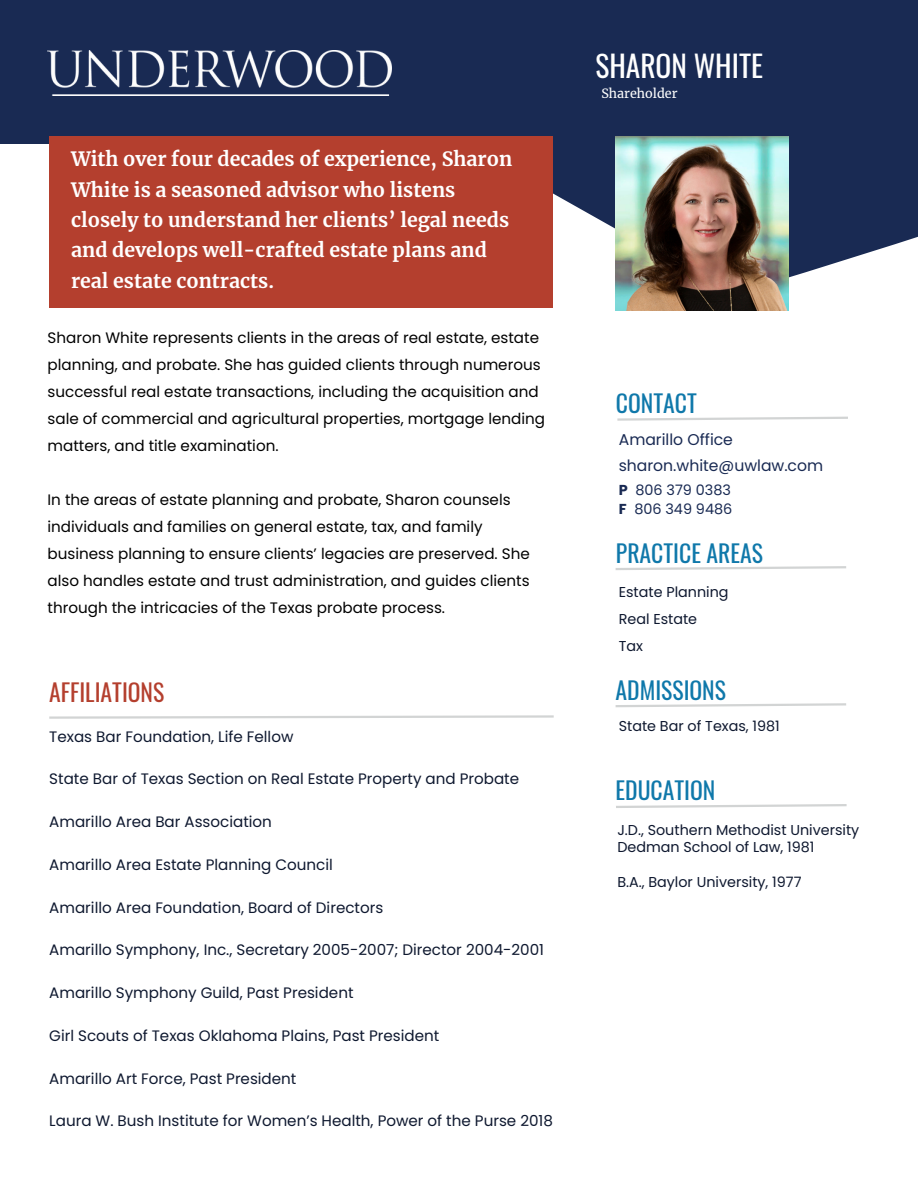
<style>
.page{position:relative;width:918px;height:1188px;background:#fff}
.page>*{position:absolute;margin:0;border:0;box-sizing:border-box;transform-origin:0 0}
.t1{font:29.4px "Oswald";color:#fff}
.t2{font:23.7px "Oswald";color:#0f78aa}
.t3{font:23.7px "Oswald";color:#b43f2e}
.t4{font:700 19.5px/30.3px "Merriweather";color:#fff}
.t5{font:15.6px "Poppins";color:#192a53}
.t6{font:15.15px/27px "Poppins";color:#000}
.t7{font:15.15px "Poppins";color:#0e182f}
.t8{font:14.4px "Poppins";color:#192a53}
.t9{font:14.25px/16.8px "Poppins";color:#0e182f}
.t10{font:12.6px "Merriweather";color:#fff}
.s1{font-weight:700}
</style>
<div class="page">
<div style="left:0;top:0;width:794px;height:144px;background:#192a53"></div>
<svg style="left:220px;top:0;width:698px;height:292px"></svg>
<img style="left:48px;top:50px;width:344px;height:45px">
<svg style="left:615px;top:566px;width:231px;height:4px"></svg>
<svg style="left:615px;top:703px;width:231px;height:5px"></svg>
<svg style="left:616px;top:804px;width:231px;height:4px"></svg>
<div style="left:49px;top:136px;width:503px;height:172px;background:#b43f2e"></div>
<svg style="left:617px;top:416px;width:231px;height:5px"></svg>
<img style="left:616px;top:136px;width:173px;height:174px">
<svg style="left:49px;top:715px;width:505px;height:4px"></svg>
<p class="t4" style="left:71px;top:144px;width:443px">With over four decades of experience, Sharon White is a seasoned advisor who listens closely to understand her clients’ legal needs and develops well-crafted estate plans and real estate contracts.</p>
<p class="t6" style="left:48px;top:324px;width:499px">Sharon White represents clients in the areas of real estate, estate planning, and probate. She has guided clients through numerous successful real estate transactions, including the acquisition and sale of commercial and agricultural properties, mortgage lending matters, and title examination.</p>
<p class="t6" style="left:48px;top:486px;width:484px">In the areas of estate planning and probate, Sharon counsels individuals and families on general estate, tax, and family business planning to ensure clients’ legacies are preserved. She also handles estate and trust administration, and guides clients through the intricacies of the Texas probate process.</p>
<p class="t3" style="left:49px;top:674px;width:117px">AFFILIATIONS</p>
<p class="t7" style="left:49px;top:726px;width:246px">Texas Bar Foundation, Life Fellow</p>
<p class="t7" style="left:49px;top:768px;width:471px">State Bar of Texas Section on Real Estate Property and Probate</p>
<p class="t7" style="left:49px;top:811px;width:224px">Amarillo Area Bar Association</p>
<p class="t7" style="left:49px;top:854px;width:285px">Amarillo Area Estate Planning Council</p>
<p class="t7" style="left:49px;top:897px;width:336px">Amarillo Area Foundation, Board of Directors</p>
<p class="t7" style="left:49px;top:939px;width:496px">Amarillo Symphony, Inc., Secretary 2005-2007; Director 2004-2001</p>
<p class="t7" style="left:49px;top:982px;width:306px">Amarillo Symphony Guild, Past President</p>
<p class="t7" style="left:49px;top:1025px;width:392px">Girl Scouts of Texas Oklahoma Plains, Past President</p>
<p class="t7" style="left:49px;top:1068px;width:249px">Amarillo Art Force, Past President</p>
<p class="t7" style="left:49px;top:1110px;width:505px">Laura W. Bush Institute for Women’s Health, Power of the Purse 2018</p>
<p class="t1" style="left:595px;top:43px;width:169px">SHARON WHITE</p>
<p class="t10" style="left:601px;top:86px;width:78px">Shareholder</p>
<p class="t2" style="left:616px;top:385px;width:82px">CONTACT</p>
<p class="t5" style="left:619px;top:429px;width:116px">Amarillo Office</p>
<p class="t5" style="left:619px;top:455px;width:206px">sharon.white@uwlaw.com</p>
<p class="t8" style="left:619px;top:480px;width:114px"><span class="s1">P</span> 806 379 0383</p>
<p class="t8" style="left:619px;top:499px;width:115px"><span class="s1">F</span> 806 349 9486</p>
<p class="t2" style="left:616px;top:534px;width:148px">PRACTICE AREAS</p>
<p class="t9" style="left:619px;top:583px;width:111px">Estate Planning</p>
<p class="t9" style="left:619px;top:610px;width:80px">Real Estate</p>
<p class="t9" style="left:619px;top:637px;width:26px">Tax</p>
<p class="t2" style="left:616px;top:671px;width:112px">ADMISSIONS</p>
<p class="t9" style="left:619px;top:718px;width:162px">State Bar of Texas, 1981</p>
<p class="t2" style="left:616px;top:772px;width:101px">EDUCATION</p>
<p class="t9" style="left:617px;top:821px;width:243px">J.D., Southern Methodist University<br>Dedman School of Law, 1981</p>
<p class="t9" style="left:617px;top:873px;width:186px">B.A., Baylor University, 1977</p>
</div>
